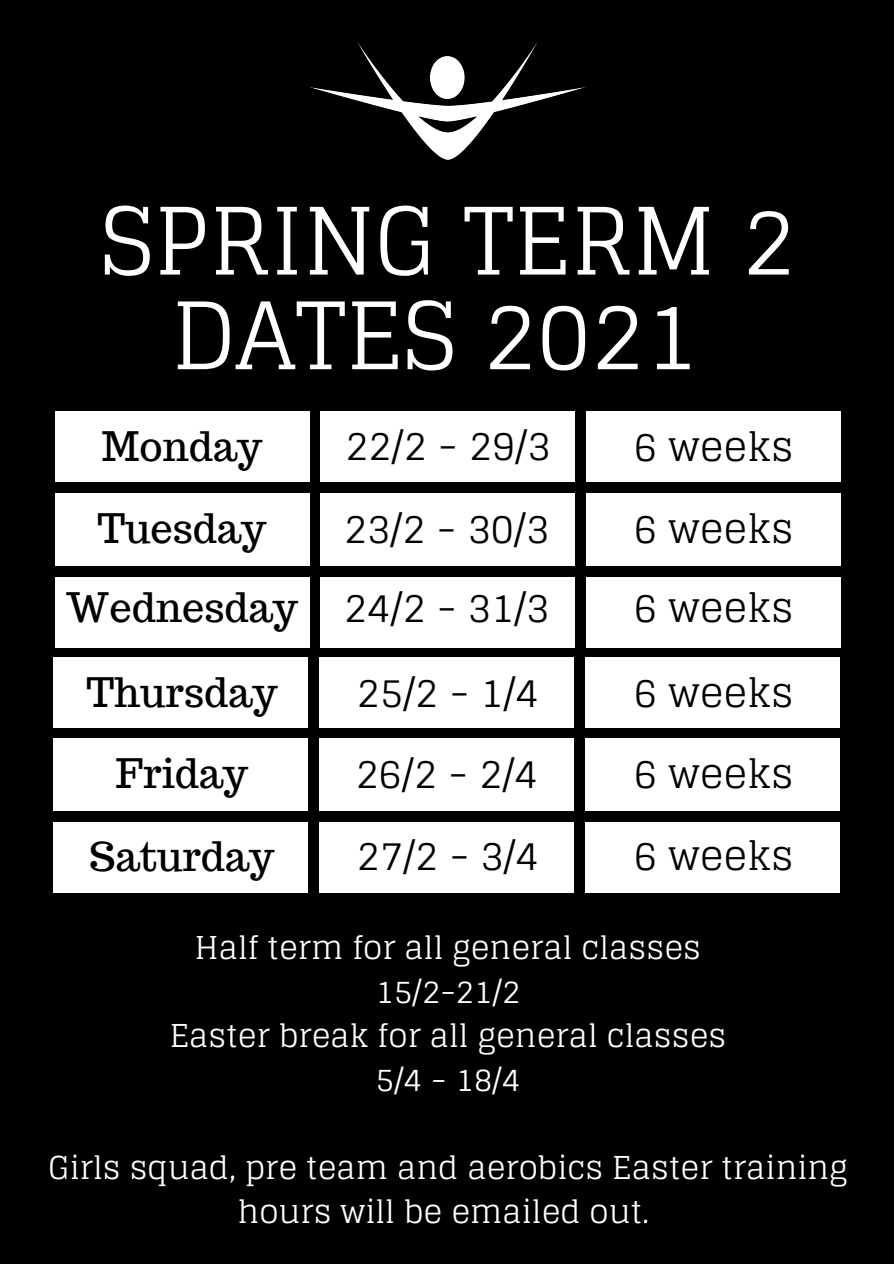
<style>
.page{position:relative;width:894px;height:1264px;background:#fff}
.page>*{position:absolute;margin:0;border:0;box-sizing:border-box;transform-origin:0 0}
.t1{font:92.7px "Glegoo";color:#fff}
.t2{font:39.75px "Glegoo";color:#000}
.t3{font:39.75px "Trocchi";color:#000}
.t4{font:31.5px/44px "Glegoo";color:#fff;text-align:center}
</style>
<div class="page">
<div style="left:0;top:0;width:893px;height:1263px;background:#000"></div>
<img style="left:310px;top:42px;width:275px;height:117px">
<div style="left:55px;top:411px;width:254px;height:71px;background:#fff"></div>
<div style="left:320px;top:411px;width:255px;height:71px;background:#fff"></div>
<div style="left:586px;top:411px;width:255px;height:71px;background:#fff"></div>
<div style="left:55px;top:493px;width:254px;height:72px;background:#fff"></div>
<div style="left:320px;top:493px;width:255px;height:72px;background:#fff"></div>
<div style="left:586px;top:493px;width:255px;height:72px;background:#fff"></div>
<div style="left:55px;top:576px;width:254px;height:71px;background:#fff"></div>
<div style="left:320px;top:576px;width:255px;height:71px;background:#fff"></div>
<div style="left:586px;top:576px;width:255px;height:71px;background:#fff"></div>
<div style="left:54px;top:656px;width:254px;height:71px;background:#fff"></div>
<div style="left:319px;top:656px;width:255px;height:71px;background:#fff"></div>
<div style="left:585px;top:656px;width:254px;height:71px;background:#fff"></div>
<div style="left:54px;top:739px;width:254px;height:72px;background:#fff"></div>
<div style="left:319px;top:739px;width:255px;height:72px;background:#fff"></div>
<div style="left:585px;top:739px;width:254px;height:72px;background:#fff"></div>
<div style="left:54px;top:822px;width:254px;height:71px;background:#fff"></div>
<div style="left:319px;top:822px;width:255px;height:71px;background:#fff"></div>
<div style="left:585px;top:822px;width:254px;height:71px;background:#fff"></div>
<p class="t1" style="left:100px;top:188px;width:696px">SPRING TERM 2</p>
<p class="t1" style="left:171px;top:283px;width:528px">DATES 2021</p>
<p class="t3" style="left:102px;top:420px;width:162px">Monday</p>
<p class="t2" style="left:345px;top:423px;width:206px">22/2 - 29/3</p>
<p class="t2" style="left:634px;top:423px;width:161px">6 weeks</p>
<p class="t3" style="left:98px;top:503px;width:170px">Tuesday</p>
<p class="t2" style="left:344px;top:506px;width:206px">23/2 - 30/3</p>
<p class="t2" style="left:634px;top:506px;width:161px">6 weeks</p>
<p class="t3" style="left:66px;top:582px;width:233px">Wednesday</p>
<p class="t2" style="left:344px;top:585px;width:206px">24/2 - 31/3</p>
<p class="t2" style="left:634px;top:585px;width:161px">6 weeks</p>
<p class="t3" style="left:86px;top:666px;width:193px">Thursday</p>
<p class="t2" style="left:357px;top:669px;width:183px">25/2 - 1/4</p>
<p class="t2" style="left:634px;top:669px;width:161px">6 weeks</p>
<p class="t3" style="left:116px;top:748px;width:134px">Friday</p>
<p class="t2" style="left:356px;top:751px;width:183px">26/2 - 2/4</p>
<p class="t2" style="left:634px;top:751px;width:161px">6 weeks</p>
<p class="t3" style="left:90px;top:830px;width:186px">Saturday</p>
<p class="t2" style="left:357px;top:833px;width:183px">27/2 - 3/4</p>
<p class="t2" style="left:634px;top:833px;width:161px">6 weeks</p>
<p class="t4" style="left:195px;top:926px;width:507px">Half term for all general classes</p>
<p class="t4" style="left:375px;top:970px;width:146px">15/2-21/2</p>
<p class="t4" style="left:170px;top:1014px;width:558px">Easter break for all general classes</p>
<p class="t4" style="left:376px;top:1057px;width:146px">5/4 - 18/4</p>
<p class="t4" style="left:48px;top:1145px;width:800px">Girls squad, pre team and aerobics Easter training hours will be emailed out.</p>
</div>
